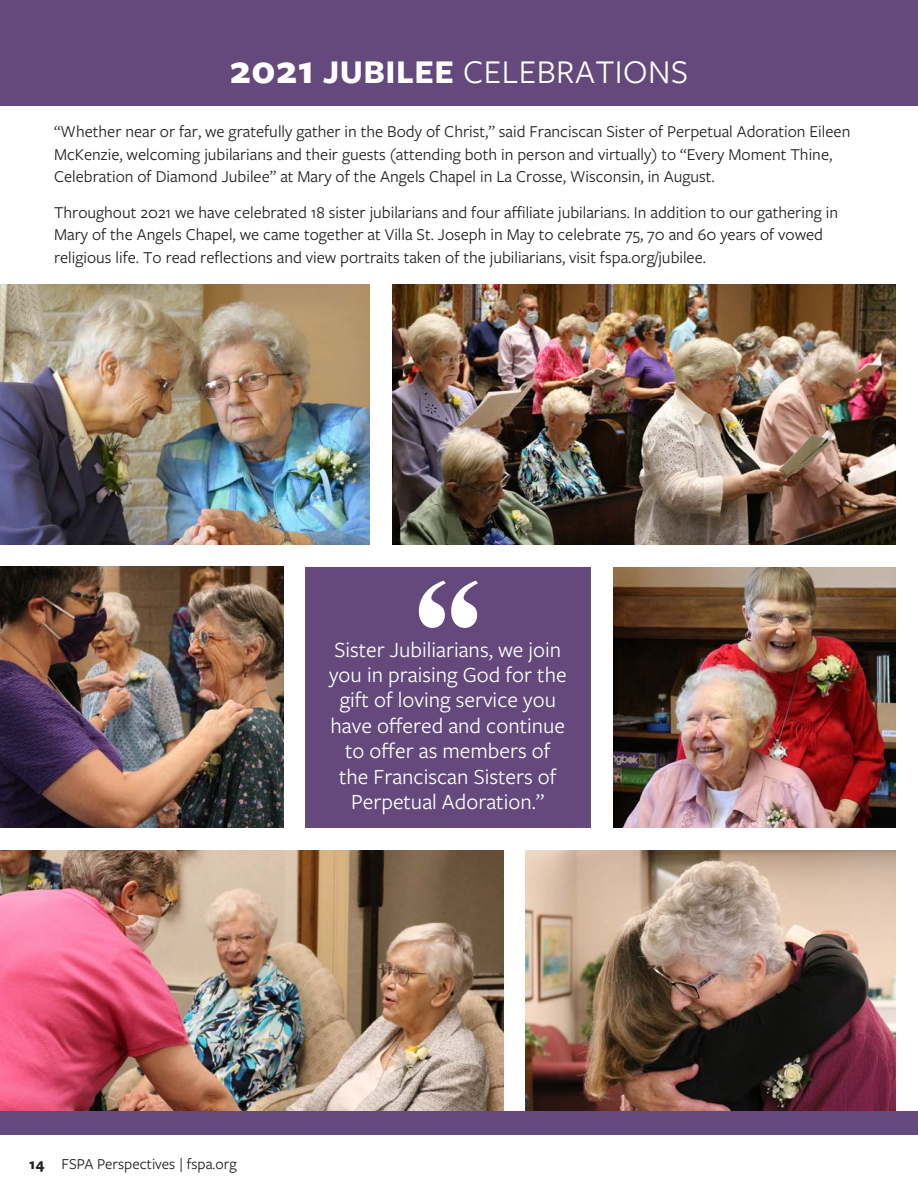
<style>
.page{position:relative;width:918px;height:1188px;background:#fff}
.page>*{position:absolute;margin:0;border:0;box-sizing:border-box;transform-origin:0 0}
.Author{font:172.5px "Engravers";color:#fff}
.headline{font:34.5px "Freight Sans Pro";letter-spacing:.015em;color:#fff}
.Sidebar{font:22.5px/25.5px "Freight Sans Pro";color:#fff;text-align:center}
.Sidebar-2{font:17.25px/22.5px "Freight Sans Pro";color:#231f20}
.t1{font:15.75px "Freight Sans Pro";color:#231f20}
.s1{font-weight:700;font-size:42px}
.s2{font-weight:700}
</style>
<div class="page">
<div style="left:0;top:0;width:918px;height:105px;background:#65497c"></div>
<div style="left:305px;top:568px;width:286px;height:260px;background:#65497c"></div>
<img style="left:0;top:284px;width:369px;height:260px">
<img style="left:613px;top:568px;width:282px;height:260px">
<img style="left:526px;top:851px;width:369px;height:260px">
<img style="left:393px;top:284px;width:502px;height:260px">
<img style="left:0;top:851px;width:503px;height:260px">
<img style="left:0;top:566px;width:284px;height:262px">
<div style="left:0;top:1111px;width:918px;height:24px;background:#65497c"></div>
<p class="headline" style="left:230px;top:48px;width:460px"><span class="s1">2021</span> <span class="s2">JUBILEE</span> CELEBRATIONS</p>
<p class="Sidebar-2" style="left:54px;top:119px;width:798px">“Whether near or far, we gratefully gather in the Body of Christ,” said Franciscan Sister of Perpetual Adoration Eileen<br>McKenzie, welcoming jubilarians and their guests (attending both in person and virtually) to “Every Moment Thine,<br>Celebration of Diamond Jubilee” at Mary of the Angels Chapel in La Crosse, Wisconsin, in August.</p>
<p class="Sidebar-2" style="left:54px;top:200px;width:786px">Throughout 2021 we have celebrated 18 sister jubilarians and four affiliate jubilarians. In addition to our gathering in<br>Mary of the Angels Chapel, we came together at Villa St. Joseph in May to celebrate 75, 70 and 60 years of vowed religious life. To read reflections and view portraits taken of the jubiliarians, visit fspa.org/jubilee.</p>
<p class="Author" style="left:396px;top:539px;width:104px">“</p>
<p class="Sidebar" style="left:329px;top:636px;width:239px">Sister Jubiliarians, we join you in praising God for the gift of loving service you have offered and continue to offer as members of the Franciscan Sisters of<br>Perpetual Adoration.”</p>
<p class="t1" style="left:29px;top:1153px;width:209px"><span class="s2">14</span> FSPA Perspectives | fspa.org</p>
</div>
